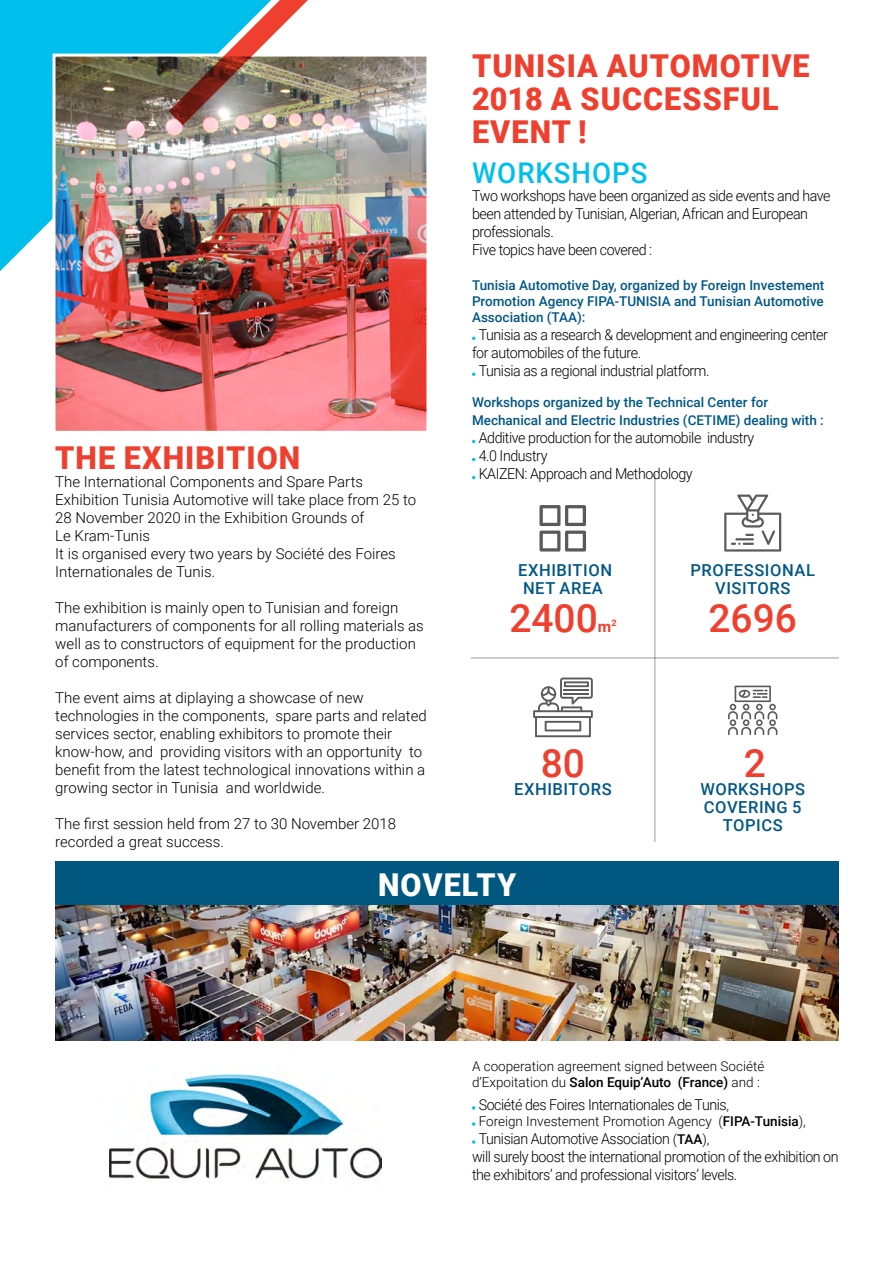
<style>
.page{position:relative;width:893px;height:1263px;background:#fff}
.page>*{position:absolute;margin:0;border:0;box-sizing:border-box;transform-origin:0 0}
.t1{font:500 39px "Roboto";color:#ef3f2e}
.t2{font:900 31.5px/33px "Roboto";letter-spacing:.035em;color:#ef3f2e}
.t3{font:900 31.5px "Roboto";letter-spacing:.035em;color:#fff}
.t4{font:500 28.5px "Roboto";letter-spacing:.035em;color:#00bfed}
.t5{font:500 16.5px/18.1px "Roboto";letter-spacing:.035em;color:#005785;text-align:center}
.t6{font:700 15.6px "Roboto";color:#ef3f2e}
.t7{font:300 15px/18px "Roboto";color:#000}
.t8{font:300 15px/18px "Roboto";letter-spacing:-.03em;color:#000;scale:.95 1}
.t9{font:500 13.5px/16.2px "Roboto";color:#005785;text-align:justify}
.t10{font:300 13.5px/16.2px "Roboto";color:#000}
.s1{font-weight:500}
.s2{font-size:13.5px}
.s3{font-weight:500;font-size:13.5px}
</style>
<div class="page">
<div style="left:55px;top:862px;width:784px;height:85px;background:#005880"></div>
<svg style="left:0;top:0;width:169px;height:271px;background:#11c3ee"></svg>
<svg style="left:472px;top:1122px;width:3px;height:4px"></svg>
<svg style="left:472px;top:1140px;width:3px;height:4px"></svg>
<img style="left:56px;top:58px;width:369px;height:372px">
<div style="left:52px;top:54px;width:377px;height:380px;border:3px solid #fff"></div>
<img style="left:55px;top:905px;width:784px;height:135px">
<img style="left:110px;top:1073px;width:271px;height:107px">
<svg style="left:533px;top:677px;width:60px;height:60px"></svg>
<svg style="left:724px;top:495px;width:57px;height:57px"></svg>
<svg style="left:728px;top:686px;width:49px;height:49px"></svg>
<svg style="left:539px;top:505px;width:47px;height:46px"></svg>
<hr style="left:471px;top:657px;width:368px;height:1px;background:#000">
<hr style="left:654px;top:474px;width:1px;height:368px;background:#000">
<img style="left:169px;top:0;width:207px;height:125px">
<h2 class="t2" style="left:55px;top:441px;width:247px">THE EXHIBITION</h2>
<p class="t7" style="left:55px;top:472px;width:362px">The International Components and Spare Parts Exhibition Tunisia Automotive will take place from 25 to 28 November 2020 in the Exhibition Grounds of<br>Le Kram-Tunis<br>It is organised every two years by Société des Foires Internationales de Tunis.</p>
<p class="t7" style="left:55px;top:598px;width:370px">The exhibition is mainly open to Tunisian and foreign manufacturers of components for all rolling materials as well as to constructors of equipment for the production of components.</p>
<p class="t7" style="left:55px;top:688px;width:373px">The event aims at diplaying a showcase of new technologies in the components, spare parts and related services sector, enabling exhibitors to promote their know-how, and providing visitors with an opportunity to benefit from the latest technological innovations within a growing sector in Tunisia and worldwide.</p>
<p class="t7" style="left:55px;top:814px;width:342px">The first session held from 27 to 30 November 2018 recorded a great success.</p>
<h2 class="t2" style="left:472px;top:50px;width:339px">TUNISIA AUTOMOTIVE<br>2018 A SUCCESSFUL<br>EVENT !</h2>
<h3 class="t4" style="left:472px;top:157px;width:177px">Workshops</h3>
<p class="t8" style="left:472px;top:187px;width:379px">Two workshops have been organized as side events and have been attended by Tunisian, Algerian, African and European professionals.<br>Five topics have been covered :</p>
<p class="t9" style="left:472px;top:277px;width:354px">tunisia automotive day, organized by foreign investement promotion agency fipa-tunisia and tunisian automotive association (taa):</p>
<p class="t8" style="left:479px;top:326px;width:369px">Tunisia as a research &amp; development and engineering center</p>
<p class="t8" style="left:472px;top:344px;width:180px">for automobiles of the future.</p>
<p class="t8" style="left:479px;top:362px;width:244px">Tunisia as a regional industrial platform.</p>
<p class="t9" style="left:472px;top:394px;width:353px;line-height:18px">Workshops organized by the technical center for mechanical and electric industries (cetime) dealing with :</p>
<p class="t8" style="left:479px;top:429px;width:292px">Additive production for the automobile industry<br>4.0 Industry<br>KAIZEN: Approach and Methodology</p>
<p class="t5" style="left:518px;top:561px;width:95px;text-align:left">exhibition net area</p>
<h1 class="t1" style="left:509px;top:595px;width:90px">2400</h1>
<p class="t6" style="left:598px;top:617px;width:20px">m<sup>2</sup></p>
<h1 class="t1" style="left:541px;top:740px;width:46px">80</h1>
<p class="t5" style="left:514px;top:780px;width:99px">exhibitors</p>
<p class="t5" style="left:690px;top:561px;width:126px">professional<br>Visitors</p>
<h1 class="t1" style="left:708px;top:595px;width:90px">2696</h1>
<h1 class="t1" style="left:744px;top:740px;width:24px">2</h1>
<p class="t5" style="left:700px;top:780px;width:106px">Workshops coVering 5 topics</p>
<h2 class="t3" style="left:378px;top:866px;width:140px">NOVELTY</h2>
<p class="t10" style="left:472px;top:1058px;width:294px">A cooperation agreement signed between Société d’Expoitation du <span class="s1">salon equip’auto (france)</span> and :</p>
<p class="t8" style="left:479px;top:1095px;width:265px">Société des Foires Internationales de Tunis<span class="s2">,</span></p>
<p class="t10" style="left:479px;top:1113px;width:329px">Foreign Investement Promotion Agency (<span class="s1">fipa-tunisia</span>),</p>
<p class="t8" style="left:472px;top:1130px;width:387px;text-indent:7px">Tunisian Automotive Association <span class="s2">(</span><span class="s3">taa</span><span class="s2">),<br></span>will surely boost the international promotion of the exhibition on the exhibitors’ and professional visitors’ levels.</p>
</div>
